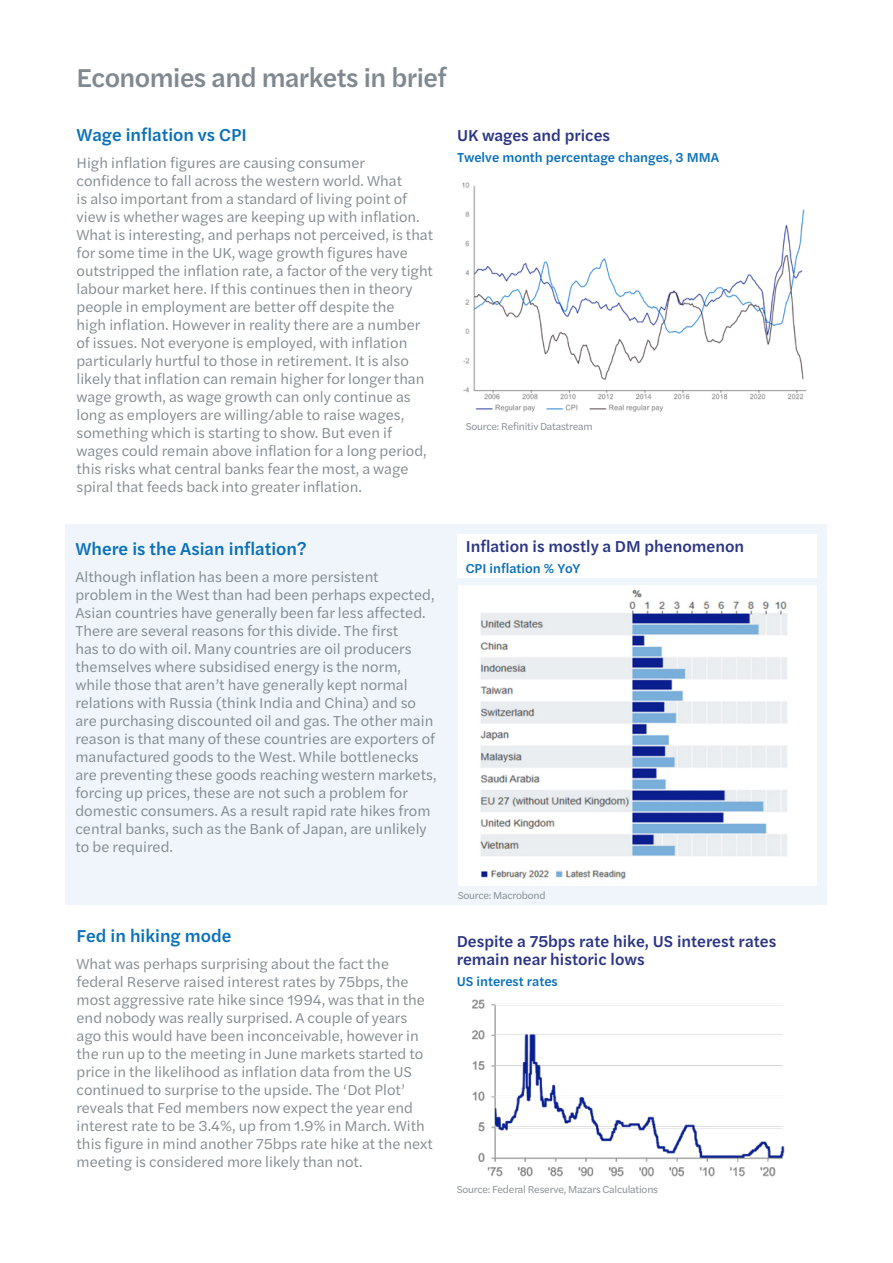
<style>
.page{position:relative;width:893px;height:1263px;background:#fff}
.page>*{position:absolute;margin:0;border:0;box-sizing:border-box;transform-origin:0 0}
.t1{font:500 27px "Halyard Text";letter-spacing:-.02em;color:#808990}
.t2{font:500 18px "Halyard Text";color:#0970b9}
.t3{font:500 16.5px/18px "Halyard Text";color:#2a3485}
.t4{font:15px/18px "Halyard Text";color:#808990}
.t5{font:500 13.5px "Halyard Text";color:#0970b9}
.t6{font:10.5px "Halyard Text";letter-spacing:-.02em;color:#808990}
</style>
<div class="page">
<div style="left:66px;top:524px;width:761px;height:380px;background:#eff5fa"></div>
<img style="left:462px;top:182px;width:345px;height:230px">
<img style="left:472px;top:999px;width:313px;height:178px">
<div style="left:458px;top:585px;width:359px;height:300px;background:#fff"></div>
<img style="left:480px;top:589px;width:307px;height:290px">
<div style="left:457px;top:535px;width:360px;height:43px;background:#fff"></div>
<h1 class="t1" style="left:77px;top:58px;width:372px">Economies and markets in brief</h1>
<p class="t2" style="left:77px;top:122px;width:172px">Wage inflation vs CPI</p>
<p class="t4" style="left:77px;top:153px;width:358px">High inflation figures are causing consumer confidence to fall across the western world. What<br>is also important from a standard of living point of view is whether wages are keeping up with inflation.<br>What is interesting, and perhaps not perceived, is that for some time in the UK, wage growth figures have outstripped the inflation rate, a factor of the very tight labour market here. If this continues then in theory people in employment are better off despite the<br>high inflation. However in reality there are a number of issues. Not everyone is employed, with inflation particularly hurtful to those in retirement. It is also likely that inflation can remain higher for longer than wage growth, as wage growth can only continue as long as employers are willing/able to raise wages, something which is starting to show. But even if wages could remain above inflation for a long period, this risks what central banks fear the most, a wage spiral that feeds back into greater inflation.</p>
<p class="t3" style="left:457px;top:125px;width:155px">UK wages and prices</p>
<p class="t5" style="left:457px;top:147px;width:264px">Twelve month percentage changes, 3 MMA</p>
<p class="t6" style="left:466px;top:418px;width:128px">Source: Refinitiv Datastream</p>
<p class="t2" style="left:75px;top:536px;width:233px">Where is the Asian inflation?</p>
<p class="t4" style="left:75px;top:567px;width:363px">Although inflation has been a more persistent problem in the West than had been perhaps expected, Asian countries have generally been far less affected.<br>There are several reasons for this divide. The first<br>has to do with oil. Many countries are oil producers themselves where subsidised energy is the norm, while those that aren’t have generally kept normal relations with Russia (think India and China) and so are purchasing discounted oil and gas. The other main reason is that many of these countries are exporters of manufactured goods to the West. While bottlenecks are preventing these goods reaching western markets, forcing up prices, these are not such a problem for domestic consumers. As a result rapid rate hikes from central banks, such as the Bank of Japan, are unlikely to be required.</p>
<p class="t2" style="left:77px;top:923px;width:156px">Fed in hiking mode</p>
<p class="t4" style="left:77px;top:954px;width:358px">What was perhaps surprising about the fact the federal Reserve raised interest rates by 75bps, the most aggressive rate hike since 1994, was that in the end nobody was really surprised. A couple of years ago this would have been inconceivable, however in the run up to the meeting in June markets started to price in the likelihood as inflation data from the US continued to surprise to the upside. The ‘Dot Plot’ reveals that Fed members now expect the year end interest rate to be 3.4%, up from 1.9% in March. With this figure in mind another 75bps rate hike at the next meeting is considered more likely than not.</p>
<p class="t3" style="left:466px;top:537px;width:280px">Inflation is mostly a DM phenomenon</p>
<p class="t5" style="left:466px;top:559px;width:116px">CPI inflation % YoY</p>
<p class="t6" style="left:458px;top:887px;width:89px">Source: Macrobond</p>
<p class="t3" style="left:457px;top:931px;width:321px">Despite a 75bps rate hike, US interest rates remain near historic lows</p>
<p class="t5" style="left:457px;top:971px;width:103px">US interest rates</p>
<p class="t6" style="left:457px;top:1182px;width:203px">Source: Federal Reserve, Mazars Calculations</p>
</div>
